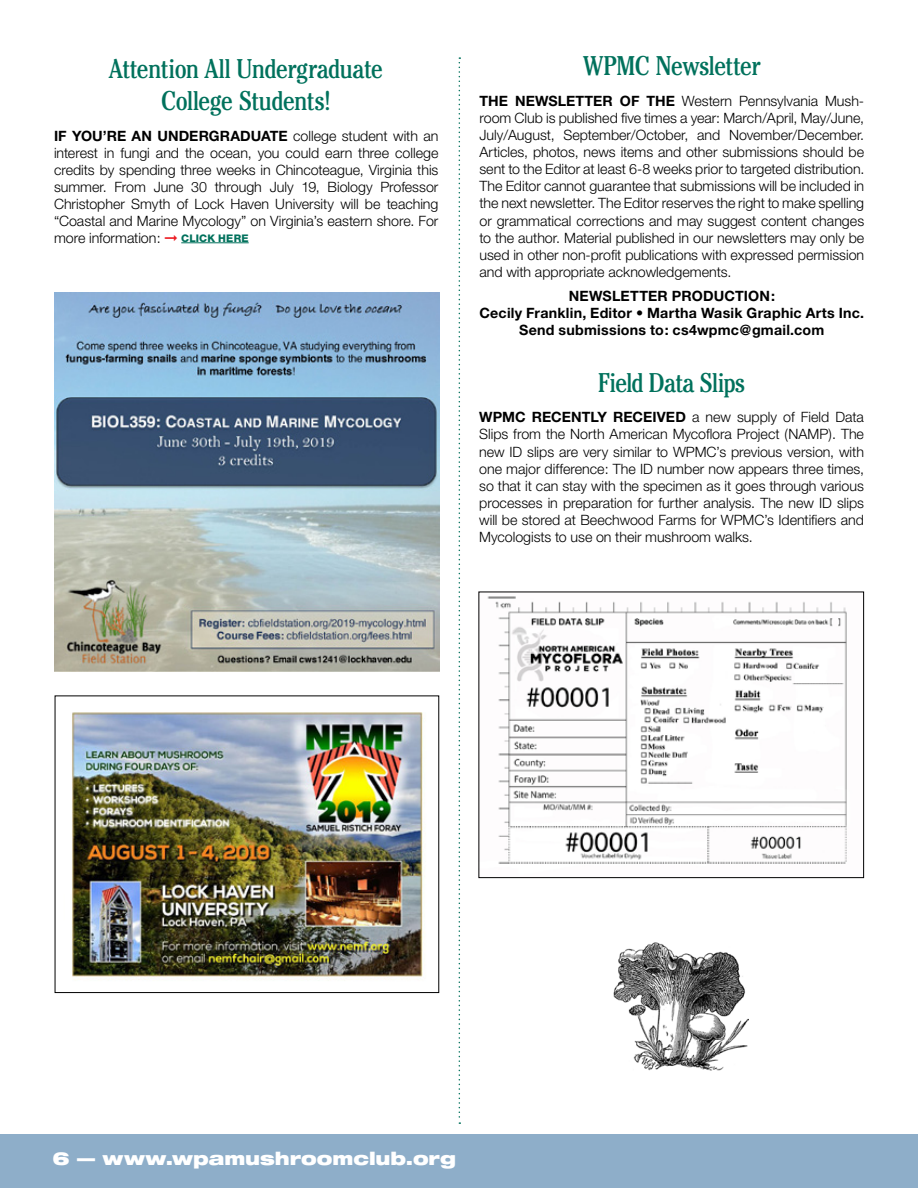
<style>
.page{position:relative;width:918px;height:1188px;background:#fff}
.page>*{position:absolute;margin:0;border:0;box-sizing:border-box;transform-origin:0 0}
.t1{font:condensed 27px/32.4px "Cheltenham Std";letter-spacing:-.02em;color:#00715c;text-align:center}
.t2{font:900 expanded 18px "Helvetica Neue";color:#fff}
.t3{font:300 14.25px/17.1px "Helvetica Neue";color:#000;text-align:justify}
.t4{font:700 14.25px/17.1px "Helvetica Neue";letter-spacing:.015em;color:#000;text-align:center}
.s1{font-weight:700}
.s2{color:#ed1d24}
.s3{font-weight:800;font-size:10.5px;color:#00715c}
</style>
<div class="page">
<div style="left:0;top:1134px;width:918px;height:54px;background:#8eaec9"></div>
<img style="left:487px;top:596px;width:360px;height:268px">
<div style="left:478px;top:592px;width:386px;height:286px;border:1px solid #000"></div>
<svg style="left:459px;top:57px;width:1px;height:1067px"></svg>
<img style="left:55px;top:293px;width:384px;height:379px">
<hr style="left:181px;top:243px;width:68px;height:1px;background:#00715c">
<img style="left:72px;top:712px;width:353px;height:268px">
<img style="left:614px;top:942px;width:135px;height:129px">
<h1 class="t1" style="left:109px;top:52px;width:276px">Attention All Undergraduate<br>College Students!</h1>
<p class="t4" style="left:54px;top:127px;width:115px">If you’re an under</p>
<p class="t4" style="left:209px;top:127px;width:22px">gradua</p>
<p class="t3" style="left:54px;top:127px;width:386px;text-indent:216px"><span class="s1">te</span> college student with an interest in fungi and the ocean, you could earn three college credits by spending three weeks in Chincoteague, Virginia this summer. From June 30 through July 19, Biology Professor Christopher Smyth of Lock Haven University will be teaching “Coastal and Marine Mycology” on Virginia’s eastern shore. For more information: <span class="s2">➞</span> <span class="s3">CLICK HERE</span></p>
<h1 class="t1" style="left:583px;top:49px;width:178px">WPMC Newsletter</h1>
<p class="t3" style="left:480px;top:92px;width:386px;text-indent:69px"><span class="s1">sletter of the</span> Western Pennsylvania Mush&shy;room Club is published five times a year: March/April, May/June, July/August, September/October, and November/December.<br>Articles, photos, news items and other submissions should be sent to the Editor at least 6-8 weeks prior to targeted distribution.<br>The Editor cannot guarantee that submissions will be included in the next newsletter. The Editor reserves the right to make spelling or grammatical corrections and may suggest content changes to the author. Material published in our newsletters may only be used in other non-profit publications with expressed permission and with appropriate acknowledgements.</p>
<p class="t4" style="left:479px;top:287px;width:386px">NEWSLETTER PRODUCTION:<br>Cecily Franklin, Editor • Martha Wasik Graphic Arts Inc.<br>Send submissions to: cs4wpmc@gmail.com</p>
<p class="t4" style="left:480px;top:92px;width:48px">The new</p>
<h1 class="t1" style="left:598px;top:366px;width:149px">Field Data Slips</h1>
<p class="t4" style="left:479px;top:408px;width:64px">WPMC recen</p>
<p class="t4" style="left:582px;top:408px;width:41px">tly recei</p>
<p class="t3" style="left:479px;top:408px;width:386px;text-indent:178px"><span class="s1">ved</span> a new supply of Field Data Slips from the North American Mycoflora Project (NAMP). The new ID slips are very similar to WPMC’s previous version, with one major difference: The ID number now appears three times, so that it can stay with the specimen as it goes through various processes in preparation for further analysis. The new ID slips will be stored at Beechwood Farms for WPMC’s Identifiers and Mycologists to use on their mushroom walks.</p>
<p class="t2" style="left:52px;top:1147px;width:405px">6 — www.wpamushroomclub.org</p>
</div>
